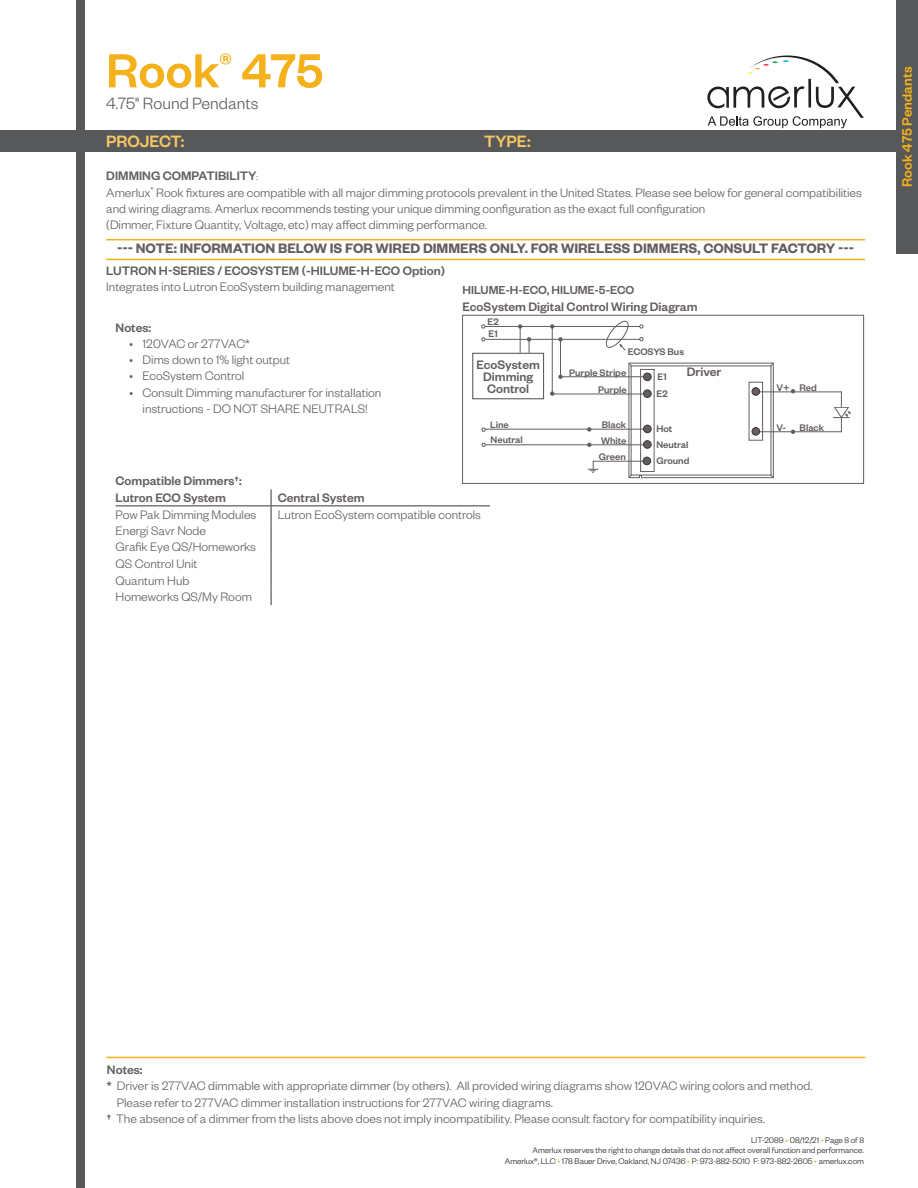
<style>
.page{position:relative;width:918px;height:1188px;background:#fff}
.page>*{position:absolute;margin:0;border:0;box-sizing:border-box;transform-origin:0 0}
.t1{font:500 52.5px "Founders Grotesk";letter-spacing:-.005em;color:#f4b119}
.t2{font:300 18px "Founders Grotesk";color:#645e5e}
.t3{font:500 18px "Founders Grotesk";color:#f9c664}
.t4{font:600 15px "Founders Grotesk";color:#645e5e}
.t5{font:500 15px "Founders Grotesk";color:#f4b119}
.t6{font:300 13.5px/16.2px "Founders Grotesk";color:#645e5e}
.t7{font:500 13.5px "Founders Grotesk";color:#645e5e}
.t8{font:500 12.75px "Founders Grotesk";color:#645e5e}
.t9{font:500 10.5px "Founders Grotesk";color:#645e5e}
.t10{font:300 9px/10.8px "Founders Grotesk";color:#231f20;text-align:right}
.s1{font-weight:400;font-size:9px}
.s2{font-weight:500}
.s3{color:#f4b119}
</style>
<div class="page">
<svg style="left:707px;top:56px;width:157px;height:72px"></svg>
<div style="left:76px;top:0;width:10px;height:1188px;background:#57585a"></div>
<div style="left:0;top:130px;width:918px;height:22px;background:#57585a"></div>
<div style="left:896px;top:0;width:22px;height:254px;background:#57585a"></div>
<hr style="left:106px;top:239px;width:759px;height:1px;background:#f4b119">
<hr style="left:106px;top:259px;width:759px;height:1px;background:#f4b119">
<hr style="left:106px;top:1057px;width:759px;height:1px;background:#f4b119">
<hr style="left:271px;top:505px;width:219px;height:1px;background:#3a3537">
<svg style="left:271px;top:489px;width:1px;height:116px"></svg>
<hr style="left:116px;top:505px;width:155px;height:1px;background:#3a3537">
<div style="left:462px;top:315px;width:402px;height:169px;border:1px solid #645e5e"></div>
<div style="left:629px;top:363px;width:145px;height:115px;border:1px solid #645e5e"></div>
<svg style="left:770px;top:474px;width:4px;height:4px"></svg>
<svg style="left:629px;top:474px;width:3px;height:4px"></svg>
<svg style="left:629px;top:363px;width:3px;height:4px"></svg>
<svg style="left:770px;top:363px;width:4px;height:4px"></svg>
<div style="left:640px;top:369px;width:15px;height:103px;border:1px solid #645e5e"></div>
<div style="left:749px;top:382px;width:14px;height:59px;border:1px solid #645e5e"></div>
<hr style="left:561px;top:376px;width:85px;height:1px;background:#645e5e">
<hr style="left:551px;top:394px;width:96px;height:1px;background:#645e5e">
<hr style="left:485px;top:429px;width:162px;height:1px;background:#645e5e">
<hr style="left:485px;top:444px;width:162px;height:1px;background:#645e5e">
<hr style="left:593px;top:461px;width:54px;height:1px;background:#645e5e">
<svg style="left:588px;top:461px;width:11px;height:12px"></svg>
<hr style="left:552px;top:326px;width:1px;height:67px;background:#645e5e">
<hr style="left:560px;top:339px;width:1px;height:38px;background:#645e5e">
<hr style="left:485px;top:326px;width:155px;height:1px;background:#645e5e">
<hr style="left:485px;top:339px;width:155px;height:1px;background:#645e5e">
<hr style="left:758px;top:392px;width:84px;height:1px;background:#645e5e">
<hr style="left:756px;top:431px;width:86px;height:1px;background:#645e5e">
<svg style="left:558px;top:375px;width:5px;height:4px"></svg>
<svg style="left:550px;top:391px;width:4px;height:5px"></svg>
<svg style="left:587px;top:427px;width:4px;height:5px"></svg>
<svg style="left:587px;top:443px;width:5px;height:4px"></svg>
<div style="left:644px;top:373px;width:7px;height:8px;background:#645e5e;border-radius:50%"></div>
<div style="left:643px;top:373px;width:9px;height:8px;border:1px solid #3a3537;border-radius:50%"></div>
<div style="left:644px;top:390px;width:7px;height:7px;background:#645e5e;border-radius:50%"></div>
<div style="left:643px;top:389px;width:9px;height:9px;border:1px solid #3a3537;border-radius:50%"></div>
<div style="left:644px;top:425px;width:7px;height:8px;background:#645e5e;border-radius:50%"></div>
<div style="left:643px;top:425px;width:9px;height:8px;border:1px solid #3a3537;border-radius:50%"></div>
<div style="left:644px;top:441px;width:7px;height:7px;background:#645e5e;border-radius:50%"></div>
<div style="left:643px;top:440px;width:9px;height:9px;border:1px solid #3a3537;border-radius:50%"></div>
<div style="left:752px;top:388px;width:8px;height:7px;background:#645e5e;border-radius:50%"></div>
<div style="left:752px;top:387px;width:8px;height:9px;border:1px solid #3a3537;border-radius:50%"></div>
<div style="left:752px;top:428px;width:8px;height:7px;background:#645e5e;border-radius:50%"></div>
<div style="left:752px;top:427px;width:8px;height:9px;border:1px solid #3a3537;border-radius:50%"></div>
<svg style="left:791px;top:389px;width:4px;height:4px"></svg>
<svg style="left:791px;top:430px;width:4px;height:4px"></svg>
<svg style="left:558px;top:337px;width:5px;height:5px"></svg>
<svg style="left:550px;top:324px;width:4px;height:5px"></svg>
<svg style="left:518px;top:324px;width:13px;height:29px"></svg>
<svg style="left:481px;top:337px;width:4px;height:4px"></svg>
<svg style="left:481px;top:324px;width:4px;height:5px"></svg>
<svg style="left:639px;top:337px;width:4px;height:4px"></svg>
<svg style="left:639px;top:324px;width:4px;height:4px"></svg>
<svg style="left:482px;top:443px;width:4px;height:4px"></svg>
<svg style="left:482px;top:428px;width:4px;height:4px"></svg>
<div style="left:472px;top:353px;width:72px;height:46px;border:1px solid #645e5e"></div>
<svg style="left:605px;top:320px;width:25px;height:31px"></svg>
<svg style="left:833px;top:392px;width:18px;height:40px"></svg>
<div style="left:643px;top:457px;width:8px;height:8px;background:#645e5e;border-radius:50%"></div>
<div style="left:643px;top:457px;width:8px;height:8px;border:1px solid #3a3537;border-radius:50%"></div>
<h1 class="t1" style="left:106px;top:38px;width:219px">Rook<sup>®</sup> 475</h1>
<h2 class="t2" style="left:106px;top:92px;width:154px">4.75" Round Pendants</h2>
<h2 class="t3" style="left:106px;top:130px;width:80px">PROJECT:</h2>
<h2 class="t3" style="left:484px;top:130px;width:48px">TYPE:</h2>
<p class="t7" style="left:106px;top:168px;width:153px">DIMMING COMPATIBILITY<span class="s1">:</span></p>
<p class="t6" style="left:106px;top:184px;width:757px">Amerlux<sup>®</sup> Rook fixtures are compatible with all major dimming protocols prevalent in the United States. Please see below for general compatibilities and wiring diagrams. Amerlux recommends testing your unique dimming configuration as the exact full configuration</p>
<p class="t6" style="left:106px;top:216px;width:382px">(Dimmer, Fixture Quantity, Voltage, etc) may affect dimming performance.</p>
<p class="t4" style="left:117px;top:238px;width:739px">--- NOTE: INFORMATION BELOW IS FOR WIRED DIMMERS ONLY. FOR WIRELESS DIMMERS, CONSULT FACTORY ---</p>
<p class="t7" style="left:106px;top:263px;width:340px">LUTRON H-SERIES / ECOSYSTEM (-HILUME-H-ECO Option)</p>
<p class="t6" style="left:106px;top:278px;width:290px">Integrates into Lutron EcoSystem building management</p>
<p class="t7" style="left:116px;top:319px;width:37px">Notes:</p>
<p class="t6" style="left:129px;top:335px;width:122px">• 120VAC or 277VAC*</p>
<p class="t6" style="left:129px;top:351px;width:163px">• Dims down to 1% light output</p>
<p class="t6" style="left:129px;top:367px;width:117px">• EcoSystem Control</p>
<p class="t6" style="left:129px;top:383px;width:254px;text-align:center">• Consult Dimming manufacturer for installation instructions - DO NOT SHARE NEUTRALS!</p>
<p class="t8" style="left:463px;top:282px;width:173px">HILUME-H-ECO, HILUME-5-ECO</p>
<p class="t7" style="left:463px;top:298px;width:237px">EcoSystem Digital Control Wiring Diagram</p>
<p class="t9" style="left:488px;top:315px;width:13px">E2</p>
<p class="t9" style="left:489px;top:328px;width:11px">E1</p>
<p class="t7" style="left:476px;top:356px;width:65px">EcoSystem</p>
<p class="t7" style="left:483px;top:368px;width:52px">Dimming</p>
<p class="t7" style="left:487px;top:380px;width:44px">Control</p>
<p class="t9" style="left:490px;top:418px;width:20px">Line</p>
<p class="t9" style="left:491px;top:433px;width:34px">Neutral</p>
<p class="t9" style="left:628px;top:345px;width:58px">ECOSYS Bus</p>
<p class="t9" style="left:569px;top:366px;width:59px">Purple Stripe</p>
<p class="t9" style="left:598px;top:383px;width:30px">Purple</p>
<p class="t9" style="left:602px;top:418px;width:26px">Black</p>
<p class="t9" style="left:601px;top:434px;width:27px">White</p>
<p class="t9" style="left:599px;top:451px;width:28px">Green</p>
<p class="t9" style="left:658px;top:370px;width:11px">E1</p>
<p class="t9" style="left:657px;top:387px;width:13px">E2</p>
<p class="t9" style="left:656px;top:422px;width:17px">Hot</p>
<p class="t7" style="left:687px;top:364px;width:36px">Driver</p>
<p class="t9" style="left:656px;top:438px;width:34px">Neutral</p>
<p class="t9" style="left:656px;top:454px;width:34px">Ground</p>
<p class="t7" style="left:116px;top:473px;width:128px">Compatible Dimmers†:</p>
<p class="t7" style="left:116px;top:489px;width:112px">Lutron ECO System</p>
<p class="t7" style="left:278px;top:489px;width:88px">Central System</p>
<p class="t6" style="left:116px;top:506px;width:142px">Pow Pak Dimming Modules</p>
<p class="t6" style="left:278px;top:506px;width:205px">Lutron EcoSystem compatible controls</p>
<p class="t6" style="left:116px;top:522px;width:92px">Energi Savr Node</p>
<p class="t6" style="left:116px;top:538px;width:142px">Grafik Eye QS/Homeworks</p>
<p class="t6" style="left:116px;top:555px;width:83px">QS Control Unit</p>
<p class="t6" style="left:116px;top:571px;width:75px">Quantum Hub</p>
<p class="t6" style="left:116px;top:588px;width:138px">Homeworks QS/My Room</p>
<p class="t9" style="left:776px;top:381px;width:15px">V+</p>
<p class="t9" style="left:776px;top:421px;width:11px">V-</p>
<p class="t9" style="left:799px;top:381px;width:19px">Red</p>
<p class="t9" style="left:800px;top:421px;width:26px">Black</p>
<p class="t5" style="left:898px;top:187px;width:122px;rotate:-90deg">Rook 475 Pendants</p>
<p class="t7" style="left:107px;top:1061px;width:37px">Notes:</p>
<p class="t6" style="left:117px;top:1077px;width:697px;text-indent:-10px"><span class="s2">*</span> Driver is 277VAC dimmable with appropriate dimmer (by others). All provided wiring diagrams show 120VAC wiring colors and method.<br>Please refer to 277VAC dimmer installation instructions for 277VAC wiring diagrams.</p>
<p class="t6" style="left:107px;top:1110px;width:660px"><span class="s2">†</span> The absence of a dimmer from the lists above does not imply incompatibility. Please consult factory for compatibility inquiries.</p>
<p class="t10" style="left:505px;top:1134px;width:361px">LIT-2089 <span class="s3">•</span> 08/12/21 <span class="s3">•</span> Page 8 of 8<br>Amerlux reserves the right to change details that do not affect overall function and performance.<br>Amerlux®, LLC <span class="s3">•</span> 178 Bauer Drive, Oakland, NJ 07436 <span class="s3">•</span> P: 973-882-5010 F: 973-882-2605 <span class="s3">•</span> amerlux.com</p>
</div>
